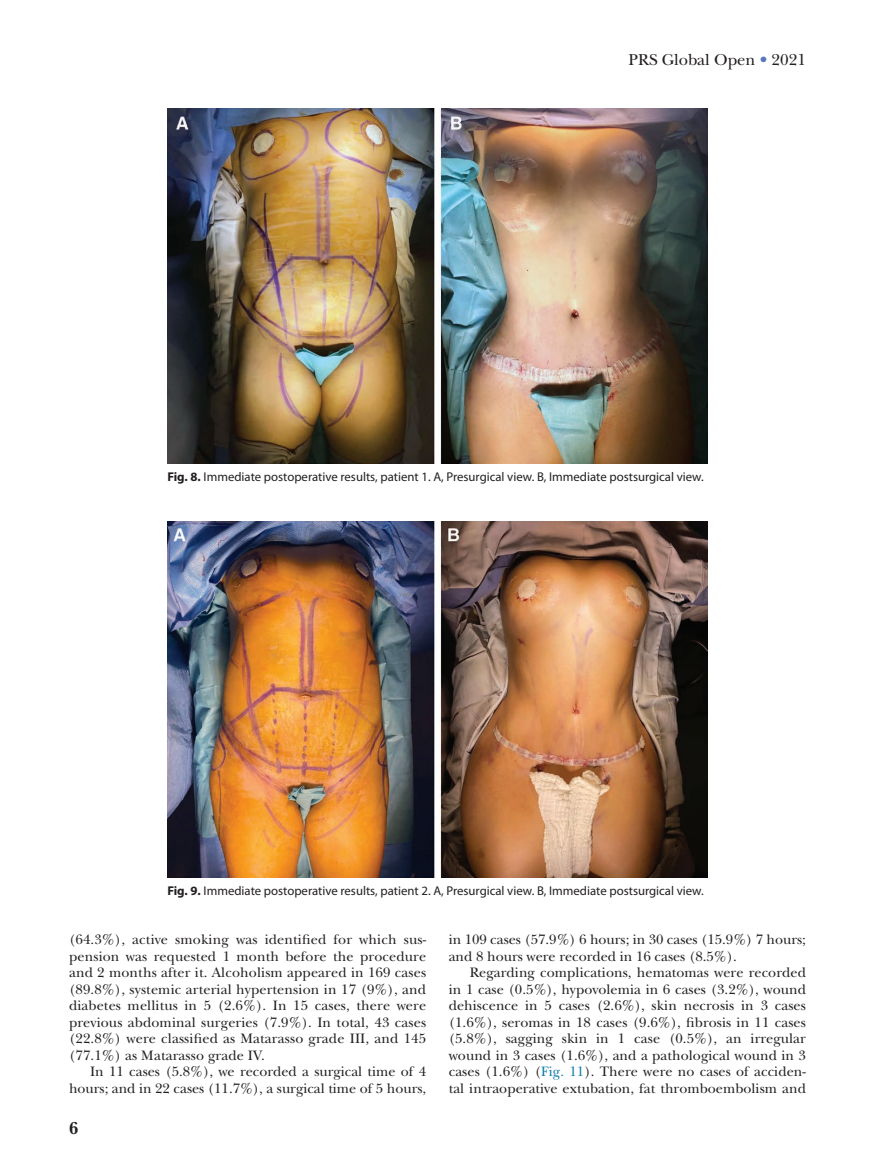
<style>
.page{position:relative;width:878px;height:1175px;background:#fff}
.page>*{position:absolute;margin:0;border:0;box-sizing:border-box;transform-origin:0 0}
.t1{font:700 18px "New Baskerville Std";color:#231f20}
.t2{font:16.5px "New Baskerville Std";color:#231f20}
.t3{font:14.25px/16.5px "New Baskerville Std";color:#231f20;text-align:justify}
.t4{font:12.75px "Myriad Pro";color:#231f20}
.s1{color:#5779bc}
.s2{font-weight:700}
.s3{color:#0f7eac}
</style>
<div class="page">
<img style="left:167px;top:108px;width:540px;height:356px">
<img style="left:167px;top:521px;width:540px;height:356px">
<p class="t2" style="left:628px;top:50px;width:179px">PRS Global Open <span class="s1">•</span> 2021</p>
<p class="t4" style="left:167px;top:469px;width:538px"><span class="s2">Fig. 8.</span> I mmediate postoperative results, patient 1. A, Presurgical view. B, I mmediate postsurgical view.</p>
<p class="t4" style="left:167px;top:882px;width:538px"><span class="s2">Fig. 9.</span> I mmediate postoperative results, patient 2. A, Presurgical view. B, I mmediate postsurgical view.</p>
<p class="t3" style="left:69px;top:931px;width:359px">(64.3%), active smoking was identified for which sus&shy;pension was requested 1 month before the procedure and 2 months after it. Alcoholism appeared in 169 cases (89.8%), systemic arterial hypertension in 17 (9%), and diabetes mellitus in 5 (2.6%). In 15 cases, there were previous abdominal surgeries (7.9%). In total, 43 cases (22.8%) were classified as Matarasso grade III, and 145 (77.1%) as Matarasso grade IV.</p>
<p class="t3" style="left:69px;top:1063px;width:359px;text-align:right">In 11 cases (5.8%), we recorded a surgical time of 4 hours; and in 22 cases (11.7%), a surgical time of 5 hours,</p>
<p class="t1" style="left:69px;top:1118px;width:11px">6</p>
<p class="t3" style="left:449px;top:931px;width:359px">in 109 cases (57.9%) 6 hours; in 30 cases (15.9%) 7 hours; and 8 hours were recorded in 16 cases (8.5%).</p>
<p class="t3" style="left:449px;top:964px;width:359px;text-indent:21px">Regarding complications, hematomas were recorded in 1 case (0.5%), hypovolemia in 6 cases (3.2%), wound dehiscence in 5 cases (2.6%), skin necrosis in 3 cases (1.6%), seromas in 18 cases (9.6%), fibrosis in 11 cases (5.8%), sagging skin in 1 case (0.5%), an irregular wound in 3 cases (1.6%), and a pathological wound in 3 cases (1.6%) (<span class="s3">Fig. 11</span>). There were no cases of acciden&shy;tal intraoperative extubation, fat thromboembolism and</p>
</div>
